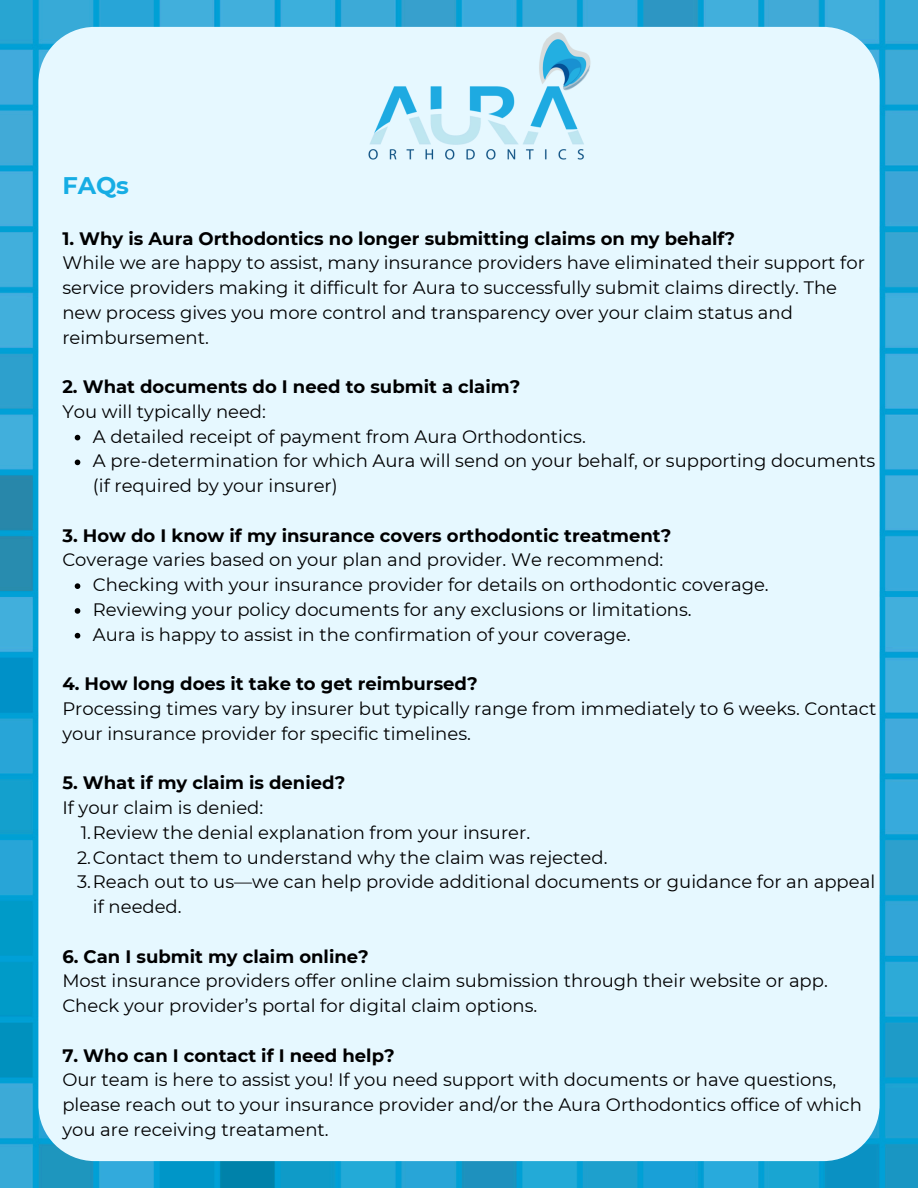
<style>
.page{position:relative;width:918px;height:1188px;background:#fff}
.page>*{position:absolute;margin:0;border:0;box-sizing:border-box;transform-origin:0 0}
.t1{font:700 24px "Montserrat";color:#16ade4}
.t2{font:18px/24.8px "Montserrat";color:#000}
.t3{font:700 18px "Montserrat";color:#000}
</style>
<div class="page">
<img style="left:0;top:0;width:918px;height:1188px">
<div style="left:38px;top:27px;width:842px;height:1134px;background:#e6f8ff;border-radius:56px"></div>
<img style="left:274px;top:0;width:417px;height:160px">
<svg style="left:75px;top:435px;width:5px;height:5px"></svg>
<svg style="left:75px;top:460px;width:5px;height:5px"></svg>
<svg style="left:75px;top:583px;width:5px;height:6px"></svg>
<svg style="left:75px;top:608px;width:5px;height:6px"></svg>
<svg style="left:75px;top:633px;width:5px;height:5px"></svg>
<p class="t1" style="left:62px;top:171px;width:68px">FAQs</p>
<h1 class="t3" style="left:62px;top:227px;width:674px">1. Why is Aura Orthodontics no longer submitting claims on my behalf?</h1>
<p class="t2" style="left:62px;top:251px;width:804px">While we are happy to assist, many insurance providers have eliminated their support for service providers making it difficult for Aura to successfully submit claims directly. The new process gives you more control and transparency over your claim status and reimbursement.</p>
<p class="t3" style="left:62px;top:376px;width:459px">2. What documents do I need to submit a claim?</p>
<p class="t2" style="left:62px;top:399px;width:205px">You will typically need:</p>
<p class="t2" style="left:93px;top:424px;width:494px">A detailed receipt of payment from Aura Orthodontics.</p>
<p class="t2" style="left:93px;top:449px;width:784px">A pre-determination for which Aura will send on your behalf, or supporting documents (if required by your insurer)</p>
<p class="t3" style="left:62px;top:524px;width:610px">3. How do I know if my insurance covers orthodontic treatment?</p>
<p class="t2" style="left:62px;top:548px;width:603px">Coverage varies based on your plan and provider. We recommend:</p>
<p class="t2" style="left:93px;top:572px;width:677px">Checking with your insurance provider for details on orthodontic coverage.</p>
<p class="t2" style="left:93px;top:597px;width:600px">Reviewing your policy documents for any exclusions or limitations.</p>
<p class="t2" style="left:93px;top:622px;width:539px">Aura is happy to assist in the confirmation of your coverage.</p>
<p class="t3" style="left:62px;top:673px;width:417px">4. How long does it take to get reimbursed?</p>
<p class="t2" style="left:62px;top:696px;width:816px">Processing times vary by insurer but typically range from immediately to 6 weeks. Contact your insurance provider for specific timelines.</p>
<p class="t3" style="left:62px;top:772px;width:284px">5. What if my claim is denied?</p>
<p class="t2" style="left:62px;top:795px;width:203px">If your claim is denied:</p>
<p class="t2" style="left:81px;top:820px;width:451px">1.Review the denial explanation from your insurer.</p>
<p class="t2" style="left:77px;top:845px;width:532px">2.Contact them to understand why the claim was rejected.</p>
<p class="t2" style="left:93px;top:869px;width:784px;text-indent:-16px">3.Reach out to us—we can help provide additional documents or guidance for an appeal if needed.</p>
<p class="t3" style="left:62px;top:945px;width:308px">6. Can I submit my claim online?</p>
<p class="t2" style="left:62px;top:969px;width:767px">Most insurance providers offer online claim submission through their website or app.<br>Check your provider’s portal for digital claim options.</p>
<p class="t3" style="left:62px;top:1044px;width:334px">7. Who can I contact if I need help?</p>
<p class="t2" style="left:62px;top:1068px;width:801px">Our team is here to assist you! If you need support with documents or have questions, please reach out to your insurance provider and/or the Aura Orthodontics office of which you are receiving treatament.</p>
</div>
